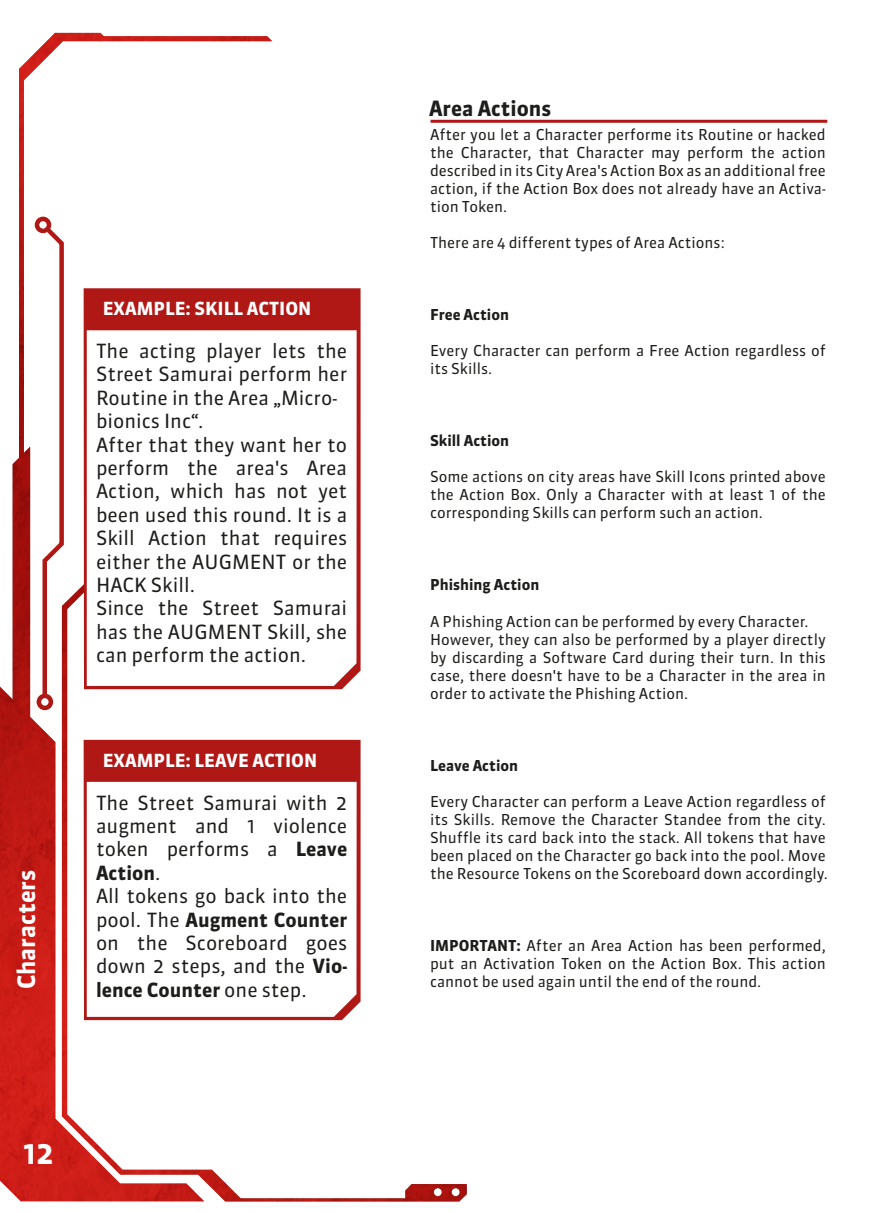
<style>
.page{position:relative;width:893px;height:1212px;background:#fff}
.page>*{position:absolute;margin:0;border:0;box-sizing:border-box;transform-origin:0 0}
.t1{font:700 30px "Sanuk";color:#fff}
.t2{font:700 24px "Sanuk";color:#fff}
.t3{font:700 21px "Sanuk";color:#1d1d1b}
.t4{font:19.5px/23.4px "Sanuk";color:#1d1d1b}
.t5{font:700 18px "Sanuk";color:#fff}
.t6{font:15px/18px "Sanuk";color:#1d1d1b;text-align:justify}
.t7{font:700 15px "Sanuk";color:#1d1d1b}
.s1{font-weight:700}
</style>
<div class="page">
<img style="left:0;top:33px;width:467px;height:1168px">
<hr style="left:431px;top:120px;width:396px;height:3px;background:#b01816">
<div style="left:84px;top:543px;width:272px;height:234px;background:#fff"></div>
<svg style="left:84px;top:288px;width:277px;height:401px"></svg>
<svg style="left:84px;top:740px;width:277px;height:280px"></svg>
<h2 class="t2" style="left:12px;top:989px;width:121px;rotate:-90deg">Characters</h2>
<p class="t5" style="left:103px;top:298px;width:210px">EXAMPLE: SKILL ACTION</p>
<p class="t4" style="left:96px;top:339px;width:253px">The acting player lets the<br>Street Samurai perform her<br>Routine in the Area „Micro&shy;bionics Inc“.<br>After that they want her to perform the area's Area<br>Action, which has not yet been used this round. It is a<br>Skill Action that requires either the AUGMENT or the<br>HACK Skill.<br>Since the Street Samurai has the AUGMENT Skill, she can perform the action.</p>
<p class="t5" style="left:103px;top:749px;width:216px">EXAMPLE: LEAVE ACTION</p>
<h3 class="t4" style="left:96px;top:791px;width:253px">The Street Samurai with 2 augment and 1 violence token performs a <span class="s1">Leave<br>Action</span>.<br>All tokens go back into the pool. The <span class="s1">Augment Counter </span>on the Scoreboard goes down 2 steps, and the <span class="s1">Vio&shy;lence Counter</span> one step.</h3>
<h1 class="t1" style="left:23px;top:1135px;width:33px">12</h1>
<h3 class="t3" style="left:429px;top:95px;width:124px">Area Actions</h3>
<p class="t6" style="left:430px;top:126px;width:397px">After you let a Character performe its Routine or hacked the Character, that Character may perform the action described in its City Area's Action Box as an additional free action, if the Action Box does not already have an Activa&shy;tion Token.</p>
<p class="t6" style="left:430px;top:234px;width:296px">There are 4 different types of Area Actions:</p>
<p class="t7" style="left:430px;top:306px;width:81px">Free Action</p>
<p class="t6" style="left:430px;top:342px;width:397px">Every Character can perform a Free Action regardless of its Skills.</p>
<p class="t7" style="left:430px;top:432px;width:81px">Skill Action</p>
<p class="t6" style="left:430px;top:468px;width:397px">Some actions on city areas have Skill Icons printed above the Action Box. Only a Character with at least 1 of the corresponding Skills can perform such an action.</p>
<p class="t7" style="left:430px;top:576px;width:111px">Phishing Action</p>
<p class="t6" style="left:430px;top:612px;width:397px;text-align:left">A Phishing Action can be performed by every Character.<br>However, they can also be performed by a player directly by discarding a Software Card during their turn. In this case, there doesn't have to be a Character in the area in order to activate the Phishing Action.</p>
<p class="t7" style="left:430px;top:756px;width:90px">Leave Action</p>
<p class="t6" style="left:430px;top:792px;width:399px;text-align:left">Every Character can perform a Leave Action regardless of its Skills. Remove the Character Standee from the city.<br>Shuffle its card back into the stack. All tokens that have been placed on the Character go back into the pool. Move the Resource Tokens on the Scoreboard down accordingly.</p>
<p class="t6" style="left:430px;top:936px;width:397px"><span class="s1">IMPORTANT:</span> After an Area Action has been performed, put an Activation Token on the Action Box. This action cannot be used again until the end of the round.</p>
</div>
